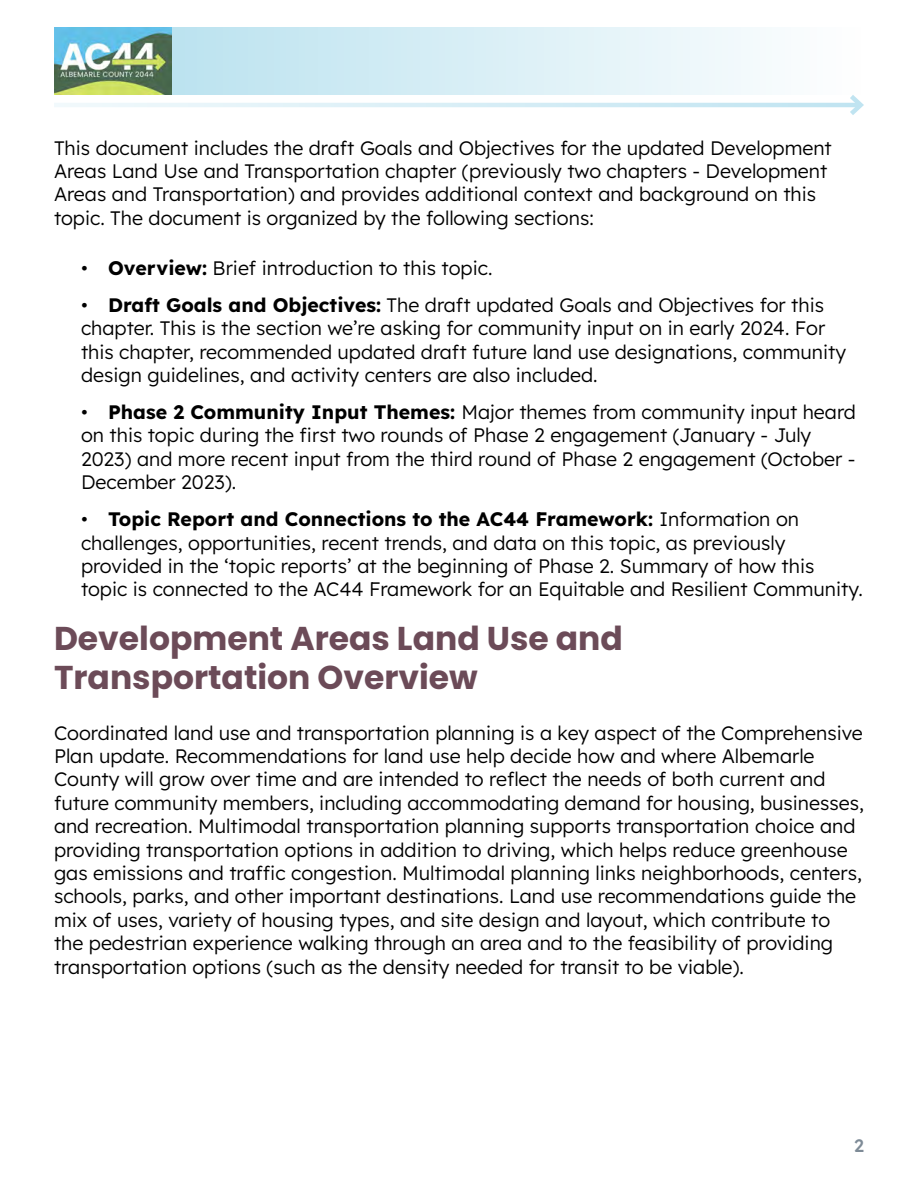
<style>
.page{position:relative;width:918px;height:1188px;background:#fff}
.page>*{position:absolute;margin:0;border:0;box-sizing:border-box;transform-origin:0 0}
.t1{font:700 33px/39.6px "Poppins";color:#6c4b58}
.t2{font:300 19.5px/23.4px "Lexend Deca";color:#000}
.t3{font:500 18px "Lexend Deca";color:#7e8b97}
.s1{font-weight:700}
</style>
<div class="page">
<svg style="left:172px;top:27px;width:588px;height:68px;background:#d7eef5"></svg>
<img style="left:54px;top:27px;width:118px;height:68px">
<svg style="left:54px;top:103px;width:791px;height:4px;background:#d9eef6"></svg>
<svg style="left:845px;top:95px;width:19px;height:20px"></svg>
<p class="t2" style="left:54px;top:135px;width:779px">This document includes the draft Goals and Objectives for the updated Development Areas Land Use and Transportation chapter (previously two chapters - Development Areas and Transportation) and provides additional context and background on this topic. The document is organized by the following sections:</p>
<p class="t2" style="left:81px;top:255px;width:413px">• <span class="s1">Overview:</span> Brief introduction to this topic.</p>
<p class="t2" style="left:81px;top:292px;width:767px">• <span class="s1">Draft Goals and Objectives:</span> The draft updated Goals and Objectives for this chapter. This is the section we’re asking for community input on in early 2024. For this chapter, recommended updated draft future land use designations, community design guidelines, and activity centers are also included.</p>
<p class="t2" style="left:81px;top:399px;width:776px">• <span class="s1">Phase 2 Community Input Themes:</span> Major themes from community input heard on this topic during the first two rounds of Phase 2 engagement (January - July 2023) and more recent input from the third round of Phase 2 engagement (October - December 2023).</p>
<p class="t2" style="left:81px;top:506px;width:783px">• <span class="s1">Topic Report and Connections to the AC44 Framework:</span> Information on challenges, opportunities, recent trends, and data on this topic, as previously provided in the ‘topic reports’ at the beginning of Phase 2. Summary of how this topic is connected to the AC44 Framework for an Equitable and Resilient Community.</p>
<h1 class="t1" style="left:54px;top:618px;width:570px">Development Areas Land Use and<br>Transportation Overview</h1>
<p class="t2" style="left:54px;top:720px;width:811px">Coordinated land use and transportation planning is a key aspect of the Comprehensive Plan update. Recommendations for land use help decide how and where Albemarle County will grow over time and are intended to reflect the needs of both current and future community members, including accommodating demand for housing, businesses, and recreation. Multimodal transportation planning supports transportation choice and providing transportation options in addition to driving, which helps reduce greenhouse gas emissions and traffic congestion. Multimodal planning links neighborhoods, centers, schools, parks, and other important destinations. Land use recommendations guide the mix of uses, variety of housing types, and site design and layout, which contribute to the pedestrian experience walking through an area and to the feasibility of providing transportation options (such as the density needed for transit to be viable).</p>
<p class="t3" style="left:854px;top:1133px;width:11px">2</p>
</div>
